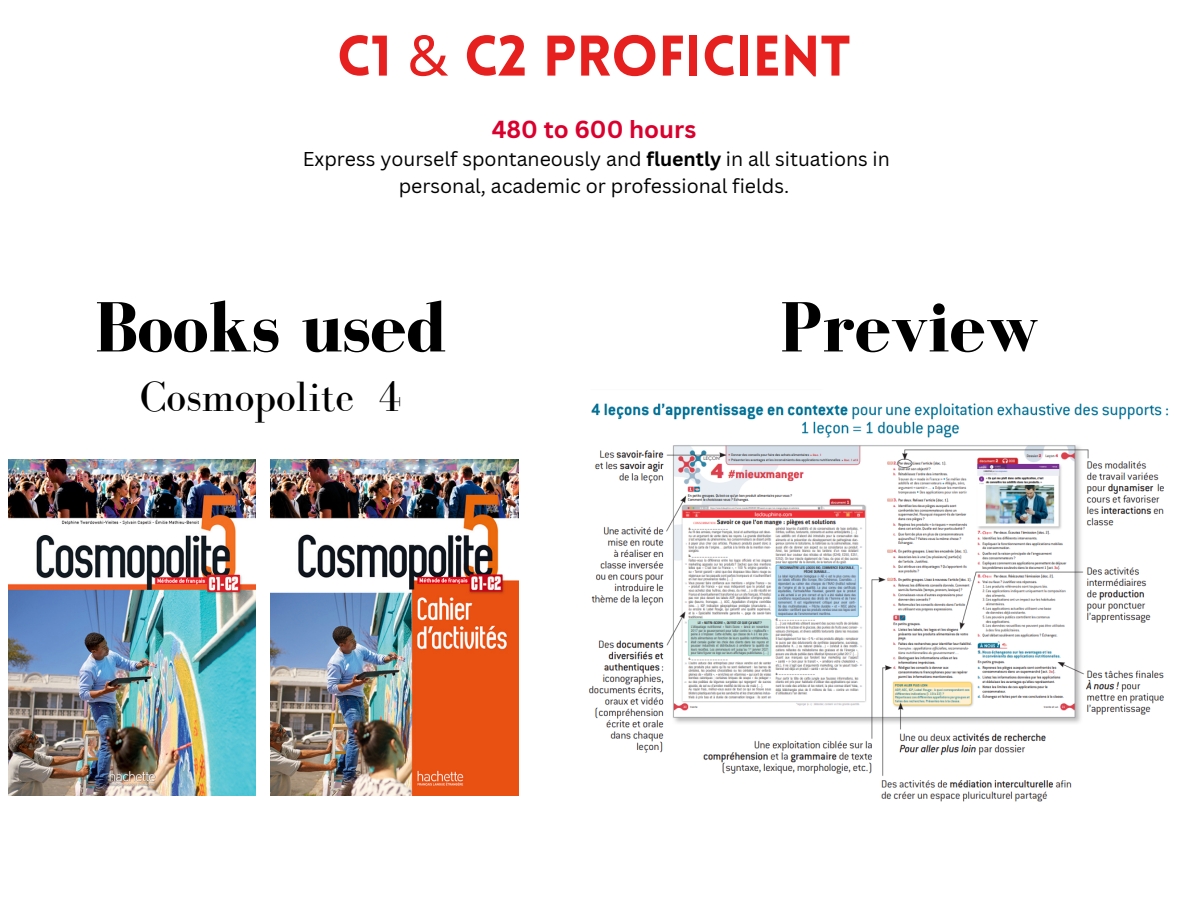
<style>
.page{position:relative;width:1188px;height:918px;background:#fff}
.page>*{position:absolute;margin:0;border:0;box-sizing:border-box;transform-origin:0 0}
.t1{font:700 73.05px "Bodoni FLF";color:#000}
.t2{font:900 55.95px "Lovelo";color:#e61f1f}
.t3{font:43.65px "Bodoni FLF";color:#000}
.t4{font:700 24px "Canva Sans";color:#da002e}
.t5{font:19.5px/27px "Canva Sans";color:#000;text-align:center}
.s1{font-family:"Noto Sans";font-weight:400}
.s2{font-weight:700}
</style>
<div class="page">
<img style="left:588px;top:403px;width:581px;height:399px">
<img style="left:8px;top:459px;width:248px;height:336px">
<img style="left:271px;top:459px;width:247px;height:336px">
<p class="t2" style="left:337px;top:34px;width:516px">C1 <span class="s1">&amp;</span> C2 PROFICIENT</p>
<p class="t4" style="left:492px;top:112px;width:206px">480 to 600 hours</p>
<p class="t5" style="left:303px;top:145px;width:589px">Express yourself spontaneously and <span class="s2">fluently</span> in all situations in personal, academic or professional fields.</p>
<p class="t1" style="left:95px;top:288px;width:354px">Books used</p>
<p class="t3" style="left:140px;top:373px;width:263px">Cosmopolite 4</p>
<p class="t1" style="left:780px;top:288px;width:261px">Preview</p>
</div>
